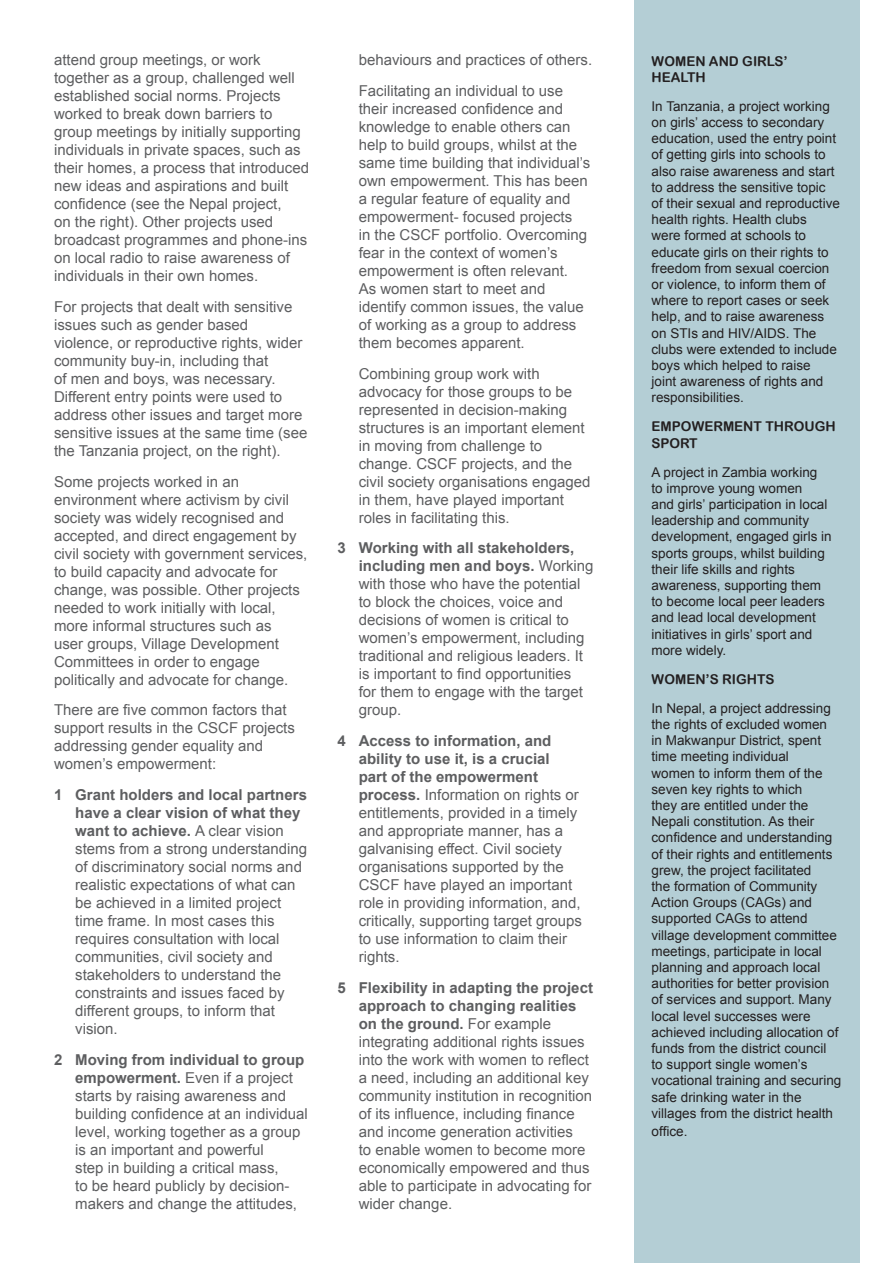
<style>
.page{position:relative;width:893px;height:1263px;background:#fff}
.page>*{position:absolute;margin:0;border:0;box-sizing:border-box;transform-origin:0 0}
.t1{font:15px/18px "Arial";color:#5d5e60}
.t2{font:13.5px/16.2px "Arial";color:#231f20}
.t3{font:13.5px/16.2px "Arial Rounded MT Bold";color:#231f20}
.s1{font-weight:700}
</style>
<div class="page">
<div style="left:634px;top:0;width:226px;height:1263px;background:#b4ced5"></div>
<p class="t1" style="left:54px;top:51px;width:257px">attend group meetings, or work together as a group, challenged well established social norms. Projects worked to break down barriers to group meetings by initially supporting individuals in private spaces, such as their homes, a process that introduced new ideas and aspirations and built confidence (see the Nepal project,<br>on the right). Other projects used broadcast programmes and phone-ins on local radio to raise awareness of individuals in their own homes.</p>
<p class="t1" style="left:54px;top:298px;width:255px">For projects that dealt with sensitive issues such as gender based violence, or reproductive rights, wider community buy-in, including that<br>of men and boys, was necessary.<br>Different entry points were used to address other issues and target more sensitive issues at the same time (see the Tanzania project, on the right).</p>
<p class="t1" style="left:54px;top:472px;width:255px">Some projects worked in an environment where activism by civil society was widely recognised and accepted, and direct engagement by civil society with government services, to build capacity and advocate for change, was possible. Other projects needed to work initially with local, more informal structures such as<br>user groups, Village Development Committees in order to engage politically and advocate for change.</p>
<p class="t1" style="left:54px;top:701px;width:242px">There are five common factors that support results in the CSCF projects addressing gender equality and women’s empowerment:</p>
<p class="t1" style="left:75px;top:786px;width:233px;text-indent:-21px"><span class="s1">1 Grant holders and local partners have a clear vision of what they want to achieve.</span> A clear vision stems from a strong understanding of discriminatory social norms and realistic expectations of what can be achieved in a limited project time frame. In most cases this requires consultation with local communities, civil society and stakeholders to understand the constraints and issues faced by different groups, to inform that vision.</p>
<p class="t1" style="left:75px;top:1051px;width:234px;text-indent:-21px"><span class="s1">2 Moving from individual to group empowerment.</span> Even if a project starts by raising awareness and building confidence at an individual level, working together as a group is an important and powerful<br>step in building a critical mass,<br>to be heard publicly by decision&shy;makers and change the attitudes,</p>
<p class="t1" style="left:359px;top:51px;width:235px">behaviours and practices of others.</p>
<p class="t1" style="left:359px;top:82px;width:233px">Facilitating an individual to use their increased confidence and knowledge to enable others can help to build groups, whilst at the same time building that individual’s own empowerment. This has been a regular feature of equality and empowerment- focused projects<br>in the CSCF portfolio. Overcoming fear in the context of women’s empowerment is often relevant.<br>As women start to meet and identify common issues, the value of working as a group to address them becomes apparent.</p>
<p class="t1" style="left:359px;top:364px;width:233px">Combining group work with advocacy for those groups to be represented in decision-making structures is an important element in moving from challenge to change. CSCF projects, and the civil society organisations engaged in them, have played important roles in facilitating this.</p>
<p class="t1" style="left:359px;top:539px;width:236px;text-indent:-21px"><span class="s1">3 Working with all stakeholders, including men and boys.</span> Working with those who have the potential to block the choices, voice and decisions of women is critical to women’s empowerment, including traditional and religious leaders. It is important to find opportunities<br>for them to engage with the target group.</p>
<p class="t1" style="left:359px;top:732px;width:225px;text-indent:-21px"><span class="s1">4 Access to information, and ability to use it, is a crucial<br>part of the empowerment process.</span> Information on rights or entitlements, provided in a timely and appropriate manner, has a galvanising effect. Civil society organisations supported by the<br>CSCF have played an important role in providing information, and, critically, supporting target groups to use information to claim their rights.</p>
<p class="t1" style="left:359px;top:979px;width:236px;text-indent:-21px"><span class="s1">5 Flexibility in adapting the project approach to changing realities on the ground.</span> For example integrating additional rights issues into the work with women to reflect a need, including an additional key community institution in recognition of its influence, including finance and income generation activities<br>to enable women to become more economically empowered and thus able to participate in advocating for wider change.</p>
<p class="t3" style="left:652px;top:53px;width:138px">WOMEN AND GIRLS’<br>HEALTH</p>
<p class="t2" style="left:652px;top:98px;width:190px">In Tanzania, a project working on girls’ access to secondary education, used the entry point of getting girls into schools to also raise awareness and start to address the sensitive topic of their sexual and reproductive health rights. Health clubs<br>were formed at schools to educate girls on their rights to freedom from sexual coercion or violence, to inform them of where to report cases or seek help, and to raise awareness on STIs and HIV/AIDS. The clubs were extended to include boys which helped to raise<br>joint awareness of rights and responsibilities.</p>
<p class="t3" style="left:652px;top:418px;width:186px">EMPOWERMENT THROUGH<br>SPORT</p>
<p class="t2" style="left:652px;top:464px;width:182px">A project in Zambia working to improve young women<br>and girls’ participation in local leadership and community development, engaged girls in sports groups, whilst building their life skills and rights awareness, supporting them to become local peer leaders and lead local development initiatives in girls’ sport and more widely.</p>
<p class="t3" style="left:652px;top:671px;width:124px">WOMEN’S RIGHTS</p>
<p class="t2" style="left:652px;top:700px;width:191px">In Nepal, a project addressing the rights of excluded women<br>in Makwanpur District, spent time meeting individual<br>women to inform them of the seven key rights to which<br>they are entitled under the<br>Nepali constitution. As their confidence and understanding of their rights and entitlements grew, the project facilitated<br>the formation of Community<br>Action Groups (CAGs) and supported CAGs to attend village development committee meetings, participate in local planning and approach local authorities for better provision of services and support. Many local level successes were achieved including allocation of funds from the district council<br>to support single women’s vocational training and securing safe drinking water in the villages from the district health</p>
<p class="t2" style="left:652px;top:1123px;width:38px">office.</p>
</div>
